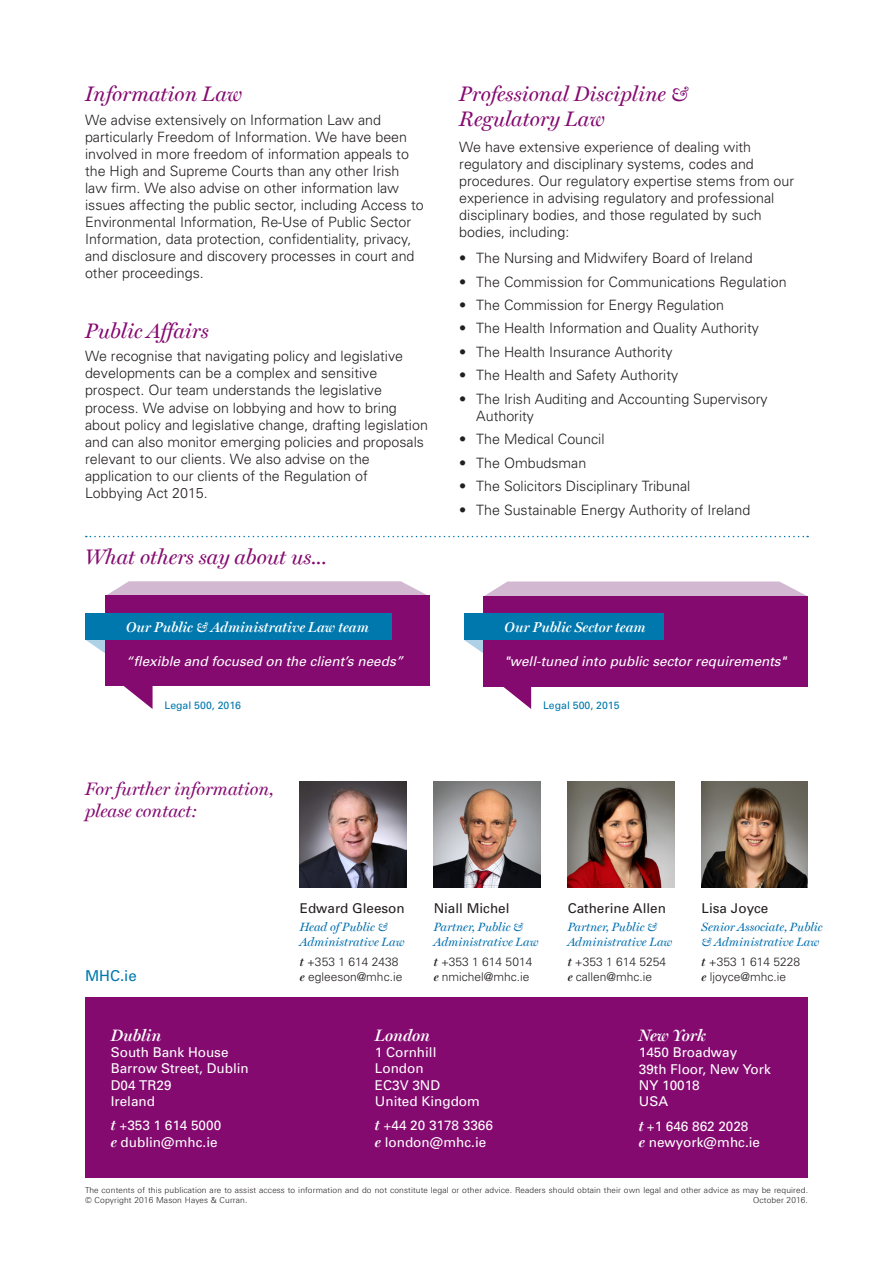
<style>
.page{position:relative;width:893px;height:1263px;background:#fff}
.page>*{position:absolute;margin:0;border:0;box-sizing:border-box;transform-origin:0 0}
.Sub_Head{font:italic 21px "Miller Display";color:#850a70}
.Body{font:italic 21px/25.2px "Miller Display";color:#850a70}
.Sub_Head-2{font:italic 18px/21.6px "Miller Display";color:#850a70}
.t1{font:italic 600 16.5px "Miller Display";color:#fff}
.t2{font:15px "Univers";color:#0078ae}
.Body-2{font:300 14.25px/17.1px "Univers";color:#231f20}
.Body_Bullets{font:300 14.25px/17.1px "Univers";color:#231f20}
.Body-3{font:italic 600 14.25px "Miller Display";color:#fff}
.t3{font:13.5px/16.2px "Univers";color:#fff}
.Body-4{font:italic 13.5px "Univers";color:#fff}
.Partner_Name{font:13.5px "Univers";color:#231f20}
.Partner_Title{font:italic 12px/14.4px "Miller Display";color:#006faf}
.Partner_Title-2{font:300 12px/14.4px "Univers";color:#231f20}
.Quote_By{font:10.5px "Univers";color:#0078ae}
.t4{font:300 8.25px/10.5px "Linotype Univers 330";letter-spacing:.015em;color:#231f20}
.s1{font-family:"Miller Display";font-weight:600;font-style:italic}
.s2{font-family:"Miller Display";font-weight:600;font-style:italic;font-size:15px}
.s3{font-family:"Univers"}
</style>
<div class="page">
<svg style="left:86px;top:640px;width:19px;height:13px"></svg>
<svg style="left:105px;top:581px;width:324px;height:15px"></svg>
<div style="left:105px;top:596px;width:324px;height:90px;background:#850a70"></div>
<svg style="left:124px;top:686px;width:29px;height:23px"></svg>
<div style="left:85px;top:613px;width:306px;height:27px;background:#0078ae"></div>
<img style="left:702px;top:781px;width:106px;height:107px">
<img style="left:568px;top:781px;width:106px;height:107px">
<img style="left:434px;top:781px;width:106px;height:107px">
<img style="left:300px;top:781px;width:106px;height:107px">
<svg style="left:86px;top:536px;width:722px;height:1px"></svg>
<div style="left:85px;top:997px;width:723px;height:181px;background:#850a70"></div>
<svg style="left:464px;top:640px;width:19px;height:13px"></svg>
<svg style="left:484px;top:581px;width:323px;height:15px"></svg>
<div style="left:483px;top:596px;width:325px;height:90px;background:#850a70"></div>
<svg style="left:501px;top:686px;width:30px;height:23px"></svg>
<div style="left:464px;top:613px;width:199px;height:27px;background:#0078ae"></div>
<p class="Sub_Head" style="left:85px;top:81px;width:159px">Information Law</p>
<p class="Body-2" style="left:85px;top:111px;width:340px">We advise extensively on Information Law and particularly Freedom of Information. We have been involved in more freedom of information appeals to the High and Supreme Courts than any other Irish law firm. We also advise on other information law issues affecting the public sector, including Access to Environmental Information, Re-Use of Public Sector Information, data protection, confidentiality, privacy, and disclosure and discovery processes in court and other proceedings.</p>
<p class="Sub_Head" style="left:85px;top:318px;width:125px">Public Affairs</p>
<p class="Body-2" style="left:85px;top:348px;width:344px">We recognise that navigating policy and legislative developments can be a complex and sensitive prospect. Our team understands the legislative process. We advise on lobbying and how to bring about policy and legislative change, drafting legislation and can also monitor emerging policies and proposals relevant to our clients. We also advise on the application to our clients of the Regulation of Lobbying Act 2015.</p>
<p class="Sub_Head" style="left:85px;top:544px;width:243px">What others say about us...</p>
<p class="Body-3" style="left:126px;top:618px;width:244px">Our Public &amp; Administrative Law team</p>
<p class="Body-4" style="left:126px;top:653px;width:279px">“flexible and focused on the client’s needs”</p>
<p class="Quote_By" style="left:165px;top:699px;width:78px">Legal 500, 2016</p>
<p class="Sub_Head-2" style="left:85px;top:778px;width:190px">For further information, please contact:</p>
<p class="Body" style="left:459px;top:81px;width:231px">Professional Discipline &amp;<br>Regulatory Law</p>
<p class="Body-2" style="left:459px;top:138px;width:336px">We have extensive experience of dealing with regulatory and disciplinary systems, codes and procedures. Our regulatory expertise stems from our experience in advising regulatory and professional disciplinary bodies, and those regulated by such bodies, including:</p>
<p class="Body_Bullets" style="left:459px;top:249px;width:295px">• The Nursing and Midwifery Board of Ireland</p>
<p class="Body_Bullets" style="left:459px;top:273px;width:329px">• The Commission for Communications Regulation</p>
<p class="Body_Bullets" style="left:459px;top:296px;width:266px">• The Commission for Energy Regulation</p>
<p class="Body_Bullets" style="left:459px;top:320px;width:301px">• The Health Information and Quality Authority</p>
<p class="Body_Bullets" style="left:459px;top:343px;width:215px">• The Health Insurance Authority</p>
<p class="Body_Bullets" style="left:459px;top:367px;width:220px">• The Health and Safety Authority</p>
<p class="Body_Bullets" style="left:476px;top:390px;width:293px;text-indent:-17px">• The Irish Auditing and Accounting Supervisory<br>Authority</p>
<p class="Body_Bullets" style="left:459px;top:431px;width:147px">• The Medical Council</p>
<p class="Body_Bullets" style="left:459px;top:454px;width:129px">• The Ombudsman</p>
<p class="Body_Bullets" style="left:459px;top:478px;width:233px">• The Solicitors Disciplinary Tribunal</p>
<p class="Body_Bullets" style="left:459px;top:501px;width:293px">• The Sustainable Energy Authority of Ireland</p>
<p class="Body-3" style="left:505px;top:619px;width:143px">Our Public Sector team</p>
<p class="Body-4" style="left:504px;top:653px;width:283px">"well-tuned into public sector requirements"</p>
<p class="Quote_By" style="left:543px;top:699px;width:78px">Legal 500, 2015</p>
<p class="t2" style="left:85px;top:967px;width:53px">MHC.ie</p>
<p class="Partner_Name" style="left:300px;top:900px;width:107px">Edward Gleeson</p>
<p class="Partner_Title" style="left:300px;top:920px;width:106px">Head of Public &amp;<br>Administrative Law</p>
<p class="Partner_Title-2" style="left:300px;top:955px;width:104px"><span class="s1">t</span> +353 1 614 2438 <span class="s1">e</span> egleeson@mhc.ie</p>
<p class="Partner_Name" style="left:434px;top:900px;width:77px">Niall Michel</p>
<p class="Partner_Title" style="left:434px;top:920px;width:106px">Partner, Public &amp;<br>Administrative Law</p>
<p class="Partner_Title-2" style="left:434px;top:955px;width:100px"><span class="s1">t</span> +353 1 614 5014 <span class="s1">e</span> nmichel@mhc.ie</p>
<p class="Partner_Name" style="left:568px;top:900px;width:100px">Catherine Allen</p>
<p class="Partner_Title" style="left:568px;top:920px;width:106px">Partner, Public &amp;<br>Administrative Law</p>
<p class="Partner_Title-2" style="left:568px;top:955px;width:100px"><span class="s1">t</span> +353 1 614 5254 <span class="s1">e</span> callen@mhc.ie</p>
<p class="Partner_Name" style="left:702px;top:900px;width:68px">Lisa Joyce</p>
<p class="Partner_Title" style="left:702px;top:920px;width:123px">Senior Associate, Public &amp; Administrative Law</p>
<p class="Partner_Title-2" style="left:702px;top:955px;width:100px"><span class="s1">t</span> +353 1 614 5228 <span class="s1">e</span> ljoyce@mhc.ie</p>
<p class="t1" style="left:375px;top:1025px;width:57px">London</p>
<p class="t3" style="left:375px;top:1044px;width:107px">1 Cornhill<br>London<br>EC3V 3ND<br>United Kingdom</p>
<p class="t3" style="left:375px;top:1118px;width:119px"><span class="s2">t</span> +44 20 3178 3366 <span class="s2">e</span> london@mhc.ie</p>
<p class="t4" style="left:85px;top:1185px;width:724px">The contents of this publication are to assist access to information and do not constitute legal or other advice. Readers should obtain their own legal and other advice as may be required. © Copyright 2016 Mason Hayes <span class="s3">&amp;</span> Curran.</p>
<p class="t1" style="left:111px;top:1025px;width:52px">Dublin</p>
<p class="t3" style="left:111px;top:1044px;width:140px">South Bank House<br>Barrow Street, Dublin<br>D04 TR29<br>Ireland</p>
<p class="t3" style="left:111px;top:1118px;width:112px"><span class="s2">t</span> +353 1 614 5000 <span class="s2">e</span> dublin@mhc.ie</p>
<p class="t1" style="left:639px;top:1025px;width:68px">New York</p>
<p class="t3" style="left:639px;top:1044px;width:133px">1450 Broadway<br>39th Floor, New York<br>NY 10018<br>USA</p>
<p class="t3" style="left:639px;top:1118px;width:123px"><span class="s2">t</span> +1 646 862 2028<br><span class="s2">e</span> newyork@mhc.ie</p>
<p class="t4" style="left:753px;top:1195px;width:56px">October 2016.</p>
</div>
